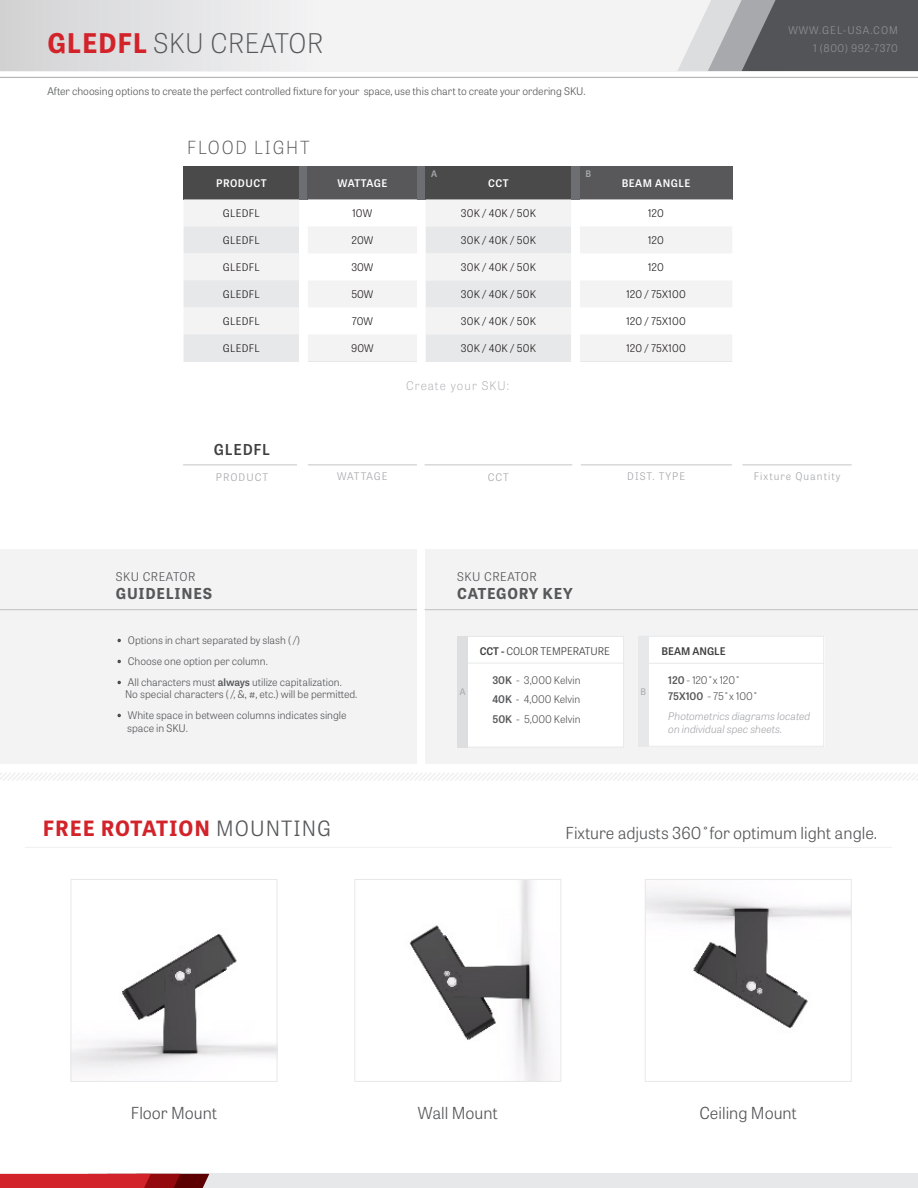
<style>
.page{position:relative;width:918px;height:1188px;background:#fff}
.page>*{position:absolute;margin:0;border:0;box-sizing:border-box;transform-origin:0 0}
.t1{font:100 27px "Tablet Gothic";letter-spacing:.025em;color:#57585a}
.t2{font:700 21px "Tablet Gothic";letter-spacing:.05em;color:#d2232a}
.t3{font:100 18px "Tablet Gothic";letter-spacing:.1em;color:#57585a}
.t4{font:300 16.5px "Tablet Gothic";color:#57585a}
.t5{font:700 15px "Tablet Gothic";letter-spacing:.05em;color:#57585a}
.t6{font:600 15px "Tablet Gothic";letter-spacing:.05em;color:#3f3f40}
.t7{font:300 12px "Tablet Gothic";letter-spacing:.05em;color:#57585a}
.t8{font:100 12px "Tablet Gothic";letter-spacing:.09em;color:#a8a9ad}
.t9{font:300 10.5px/12px "Tablet Gothic";color:#57585a}
.t10{font:300 10.5px "Tablet Gothic";letter-spacing:.025em;color:#231f20}
.t11{font:italic 300 10.5px/19.5px "Tablet Gothic";color:#a8a9ad}
.t12{font:300 10.5px "Tablet Gothic";letter-spacing:.1em;color:#a8a9ad}
.t13{font:300 10.5px "Tablet Gothic";color:#3f3f40}
.t14{font:600 10.5px "Tablet Gothic";letter-spacing:.05em;color:#fff}
.t15{font:300 10.5px "Tablet Gothic";letter-spacing:.045em;color:#a8a9ad}
.t16{font:600 10.5px "Tablet Gothic";color:#3f3f40}
.t17{font:300 10.5px "Tablet Gothic";letter-spacing:.075em;color:#a8a9ad}
.t18{font:600 10.5px "Tablet Gothic";letter-spacing:.025em;color:#fff}
.t19{font:9px "Tablet Gothic";color:#a8a9ad}
.t20{font:600 9px "Tablet Gothic";color:#a8a9ad}
.s1{font-weight:700;color:#d2232a}
.s2{font-weight:600}
.s3{font-weight:300;color:#57585a}
.s4{font-weight:600;font-style:normal;color:#57585a}
.s5{font-style:normal;color:#57585a}
</style>
<div class="page">
<hr style="left:183px;top:464px;width:114px;height:1px;background:#a8a9ad">
<hr style="left:308px;top:464px;width:109px;height:1px;background:#a8a9ad">
<hr style="left:425px;top:464px;width:147px;height:1px;background:#a8a9ad">
<hr style="left:581px;top:464px;width:151px;height:1px;background:#a8a9ad">
<hr style="left:742px;top:464px;width:110px;height:1px;background:#a8a9ad">
<div style="left:0;top:0;width:918px;height:71px;background:#f3f3f4"></div>
<svg style="left:678px;top:0;width:240px;height:71px"></svg>
<div style="left:0;top:0;width:313px;height:70px;background:linear-gradient(to right,#d2d2d3,#f2f2f3)"></div>
<hr style="left:0;top:77px;width:918px;height:1px;background:#a8a9ad">
<div style="left:88px;top:1174px;width:830px;height:14px;background:#e7e8e9"></div>
<svg style="left:0;top:1174px;width:209px;height:14px"></svg>
<hr style="left:25px;top:847px;width:867px;height:1px;background:#e7e8e9">
<div style="left:425px;top:549px;width:493px;height:215px;background:#f3f3f4"></div>
<div style="left:1px;top:549px;width:416px;height:215px;background:#f3f3f4"></div>
<hr style="left:0;top:609px;width:417px;height:1px;background:#a8a9ad">
<hr style="left:425px;top:609px;width:493px;height:1px;background:#a8a9ad">
<div style="left:461px;top:636px;width:163px;height:111px;background:#fff;border:1px solid #e7e8e9"></div>
<hr style="left:466px;top:663px;width:158px;height:1px;background:#e7e8e9">
<div style="left:457px;top:636px;width:11px;height:111px;background:#dddee0"></div>
<svg style="left:0;top:773px;width:918px;height:8px"></svg>
<div style="left:186px;top:166px;width:546px;height:33px;background:#6d6e71"></div>
<div style="left:184px;top:166px;width:115px;height:33px;background:#4a4a4a"></div>
<div style="left:184px;top:199px;width:115px;height:162px;background:#ecedee"></div>
<hr style="left:184px;top:361px;width:115px;height:1px;background:#e7e8e9">
<div style="left:580px;top:166px;width:152px;height:33px;background:#58585a"></div>
<svg style="left:580px;top:199px;width:152px;height:162px"></svg>
<hr style="left:580px;top:361px;width:152px;height:1px;background:#e7e8e9">
<div style="left:308px;top:166px;width:109px;height:33px;background:#58585a"></div>
<svg style="left:308px;top:199px;width:109px;height:162px"></svg>
<hr style="left:308px;top:361px;width:109px;height:1px;background:#e7e8e9">
<div style="left:426px;top:166px;width:145px;height:33px;background:#4a4a4a"></div>
<div style="left:426px;top:199px;width:145px;height:162px;background:#eeeff0"></div>
<hr style="left:426px;top:361px;width:145px;height:1px;background:#e7e8e9">
<div style="left:647px;top:636px;width:177px;height:111px;background:#fff"></div>
<div style="left:638px;top:636px;width:186px;height:111px;border:1px solid #e7e8e9"></div>
<hr style="left:647px;top:663px;width:177px;height:1px;background:#e7e8e9">
<div style="left:638px;top:636px;width:11px;height:111px;background:#e7e8e9"></div>
<img style="left:410px;top:881px;width:137px;height:199px">
<div style="left:354px;top:879px;width:207px;height:203px;border:1px solid #e7e8e9"></div>
<img style="left:73px;top:934px;width:202px;height:137px">
<div style="left:71px;top:879px;width:206px;height:203px;border:1px solid #e7e8e9"></div>
<img style="left:647px;top:891px;width:203px;height:137px">
<div style="left:645px;top:879px;width:207px;height:203px;border:1px solid #e7e8e9"></div>
<p class="t12" style="left:788px;top:23px;width:111px">WWW.GEL-USA.COM</p>
<p class="t1" style="left:47px;top:25px;width:277px"><span class="s1">GLEDFL</span> SKU CREATOR</p>
<p class="t15" style="left:813px;top:41px;width:86px">1 (800) 992-7370</p>
<p class="t9" style="left:47px;top:85px;width:540px">After choosing options to create the perfect controlled fixture for your space, use this chart to create your ordering SKU.</p>
<p class="t3" style="left:187px;top:135px;width:124px">FLOOD LIGHT</p>
<p class="t14" style="left:216px;top:175px;width:52px">PRODUCT</p>
<p class="t10" style="left:223px;top:206px;width:38px">GLEDFL</p>
<p class="t10" style="left:223px;top:233px;width:38px">GLEDFL</p>
<p class="t10" style="left:223px;top:260px;width:38px">GLEDFL</p>
<p class="t10" style="left:223px;top:287px;width:38px">GLEDFL</p>
<p class="t10" style="left:223px;top:314px;width:38px">GLEDFL</p>
<p class="t10" style="left:223px;top:341px;width:38px">GLEDFL</p>
<p class="t6" style="left:214px;top:439px;width:58px">GLEDFL</p>
<p class="t18" style="left:337px;top:175px;width:51px">WATTAGE</p>
<p class="t10" style="left:352px;top:206px;width:21px">10W</p>
<p class="t10" style="left:352px;top:233px;width:23px">20W</p>
<p class="t10" style="left:351px;top:260px;width:23px">30W</p>
<p class="t10" style="left:351px;top:287px;width:23px">50W</p>
<p class="t10" style="left:352px;top:314px;width:22px">70W</p>
<p class="t10" style="left:351px;top:341px;width:24px">90W</p>
<p class="t20" style="left:431px;top:167px;width:8px">A</p>
<p class="t20" style="left:586px;top:167px;width:7px">B</p>
<p class="t14" style="left:488px;top:175px;width:22px">CCT</p>
<p class="t10" style="left:461px;top:206px;width:77px">30K / 40K / 50K</p>
<p class="t10" style="left:461px;top:233px;width:77px">30K / 40K / 50K</p>
<p class="t10" style="left:461px;top:260px;width:77px">30K / 40K / 50K</p>
<p class="t10" style="left:461px;top:287px;width:77px">30K / 40K / 50K</p>
<p class="t10" style="left:461px;top:314px;width:77px">30K / 40K / 50K</p>
<p class="t10" style="left:461px;top:341px;width:77px">30K / 40K / 50K</p>
<p class="t8" style="left:406px;top:378px;width:105px">Create your SKU:</p>
<p class="t14" style="left:622px;top:175px;width:70px">BEAM ANGLE</p>
<p class="t10" style="left:648px;top:206px;width:17px">120</p>
<p class="t10" style="left:648px;top:233px;width:17px">120</p>
<p class="t10" style="left:648px;top:260px;width:17px">120</p>
<p class="t10" style="left:626px;top:287px;width:61px">120 / 75X100</p>
<p class="t10" style="left:626px;top:314px;width:61px">120 / 75X100</p>
<p class="t10" style="left:626px;top:341px;width:61px">120 / 75X100</p>
<p class="t12" style="left:216px;top:470px;width:54px">PRODUCT</p>
<p class="t17" style="left:337px;top:470px;width:52px">WATTAGE</p>
<p class="t12" style="left:488px;top:470px;width:22px">CCT</p>
<p class="t12" style="left:627px;top:470px;width:60px">DIST. TYPE</p>
<p class="t12" style="left:754px;top:470px;width:88px">Fixture Quantity</p>
<p class="t7" style="left:116px;top:568px;width:81px">SKU CREATOR</p>
<p class="t5" style="left:116px;top:583px;width:98px">GUIDELINES</p>
<p class="t9" style="left:117px;top:634px;width:185px">• Options in chart separated by slash ( /)</p>
<p class="t9" style="left:117px;top:655px;width:153px">• Choose one option per column.</p>
<p class="t9" style="left:125px;top:676px;width:234px;text-indent:-8px">• All characters must <span class="s2">always</span> utilize capitalization.<br>No special characters ( /, &amp;, #, etc.) will be permitted.</p>
<p class="t9" style="left:127px;top:709px;width:221px;line-height:12.6px;text-indent:-10px">• White space in between columns indicates single space in SKU.</p>
<p class="t2" style="left:43px;top:813px;width:290px">FREE ROTATION <span class="s3">MOUNTING</span></p>
<p class="t7" style="left:457px;top:568px;width:81px">SKU CREATOR</p>
<p class="t5" style="left:457px;top:583px;width:117px">CATEGORY KEY</p>
<p class="t19" style="left:460px;top:686px;width:7px">A</p>
<p class="t13" style="left:480px;top:644px;width:132px"><span class="s2">CCT -</span> COLOR TEMPERATURE</p>
<p class="t9" style="left:492px;top:674px;width:90px"><span class="s2">30K</span> - 3,000 Kelvin</p>
<p class="t9" style="left:492px;top:693px;width:89px"><span class="s2">40K</span> - 4,000 Kelvin</p>
<p class="t9" style="left:492px;top:713px;width:90px"><span class="s2">50K</span> - 5,000 Kelvin</p>
<p class="t19" style="left:641px;top:685px;width:7px">B</p>
<p class="t16" style="left:662px;top:643px;width:66px">BEAM ANGLE</p>
<p class="t9" style="left:668px;top:674px;width:74px"><span class="s2">120</span> - 120˚x 120˚</p>
<p class="t11" style="left:668px;top:686px;width:144px"><span class="s4">75X100</span> <span class="s5">- 75˚x 100˚<br></span>Photometrics diagrams located</p>
<p class="t11" style="left:668px;top:719px;width:116px">on individual spec sheets.</p>
<p class="t4" style="left:566px;top:822px;width:313px">Fixture adjusts 360˚for optimum light angle.</p>
<p class="t4" style="left:131px;top:1102px;width:88px">Floor Mount</p>
<p class="t4" style="left:418px;top:1102px;width:82px">Wall Mount</p>
<p class="t4" style="left:700px;top:1102px;width:99px">Ceiling Mount</p>
</div>
